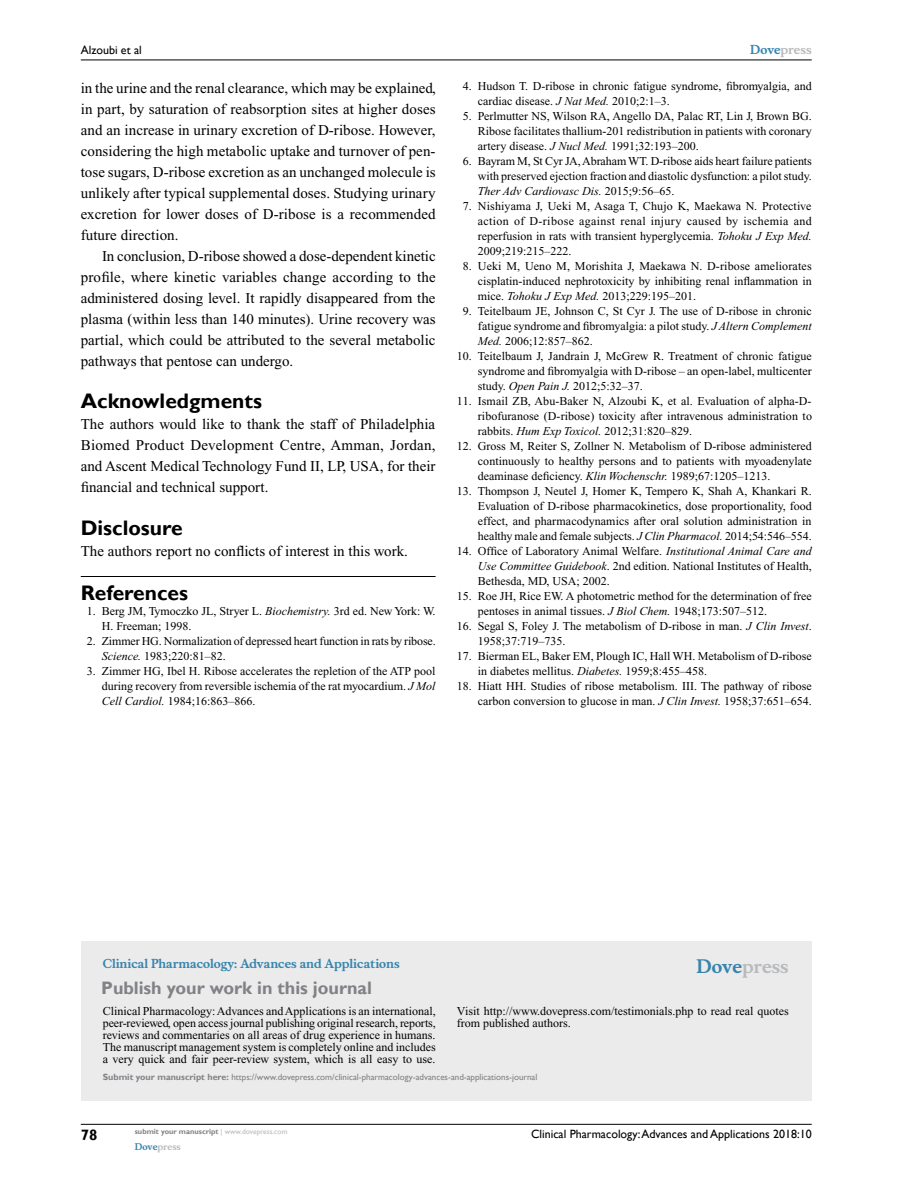
<style>
.page{position:relative;width:918px;height:1188px;background:#fff}
.page>*{position:absolute;margin:0;border:0;box-sizing:border-box;transform-origin:0 0}
.t1{font:700 21px "Gill Sans";color:#000}
.t2{font:700 18px "Gill Sans";color:#808285}
.t3{font:700 18px "Musee";color:#b8babc}
.t4{font:15px/21px "Times New Roman";color:#000;text-align:justify}
.t5{font:700 15px "Gill Sans";color:#000}
.t6{font:12px/15px "Times New Roman";color:#000;text-align:justify}
.t7{font:12px "Gill Sans";color:#000}
.t8{font:700 12px "Musee";color:#3785ad}
.t9{font:700 12px "Musee";color:#b8babc}
.t10{font:9px "Gill Sans";color:#808285}
.t11{font:700 9px "Musee";color:#b8babc}
.t12{font:700 7.5px "Gill Sans";color:#808285}
.s1{font-style:italic}
.s2{color:#3785ad}
.s3{font-weight:700}
.s4{font-weight:400;color:#b8babc}
</style>
<div class="page">
<div style="left:81px;top:941px;width:731px;height:160px;background:#ebebec"></div>
<hr style="left:81px;top:1124px;width:731px;height:1px;background:#000">
<hr style="left:81px;top:60px;width:731px;height:1px;background:#000">
<hr style="left:81px;top:576px;width:355px;height:1px;background:#000">
<p class="t7" style="left:81px;top:43px;width:63px">Alzoubi et al</p>
<p class="t4" style="left:81px;top:77px;width:357px">in the urine and the renal clearance, which may be explained, in part, by saturation of reabsorption sites at higher doses and an increase in urinary excretion of D-ribose. However, considering the high metabolic uptake and turnover of pen&shy;tose sugars, D-ribose excretion as an unchanged molecule is unlikely after typical supplemental doses. Studying urinary excretion for lower doses of D-ribose is a recommended future direction.</p>
<p class="t4" style="left:81px;top:245px;width:357px;text-indent:21px">In conclusion, D-ribose showed a dose-dependent kinetic profile, where kinetic variables change according to the administered dosing level. It rapidly disappeared from the plasma (within less than 140 minutes). Urine recovery was partial, which could be attributed to the several metabolic pathways that pentose can undergo.</p>
<h1 class="t1" style="left:81px;top:388px;width:183px">Acknowledgments</h1>
<p class="t4" style="left:81px;top:413px;width:356px">The authors would like to thank the staff of Philadelphia Biomed Product Development Centre, Amman, Jordan, and Ascent Medical Technology Fund II, LP, USA, for their financial and technical support.</p>
<h1 class="t1" style="left:81px;top:515px;width:103px">Disclosure</h1>
<p class="t4" style="left:81px;top:541px;width:329px">The authors report no conflicts of interest in this work.</p>
<h1 class="t1" style="left:81px;top:580px;width:109px">References</h1>
<p class="t6" style="left:102px;top:603px;width:335px;text-indent:-15px">1. Berg JM, Tymoczko JL, Stryer L. <span class="s1">Biochemistry.</span> 3rd ed. New York: W.<br>H. Freeman; 1998.</p>
<p class="t6" style="left:102px;top:633px;width:335px;text-indent:-15px">2. Zimmer HG. Normalization of depressed heart function in rats by ribose.<br><span class="s1">Science.</span> 1983;220:81–82.</p>
<p class="t6" style="left:102px;top:663px;width:335px;text-indent:-15px">3. Zimmer HG, Ibel H. Ribose accelerates the repletion of the ATP pool during recovery from reversible ischemia of the rat myocardium. <span class="s1">J Mol Cell Cardiol.</span> 1984;16:863–866.</p>
<p class="t9" style="left:750px;top:43px;width:63px"><span class="s2">Dove</span>press</p>
<p class="t6" style="left:478px;top:79px;width:335px;text-indent:-15px">4. Hudson T. D-ribose in chronic fatigue syndrome, fibromyalgia, and cardiac disease. <span class="s1">J Nat Med.</span> 2010;2:1–3.</p>
<p class="t6" style="left:478px;top:109px;width:335px;text-indent:-15px">5. Perlmutter NS, Wilson RA, Angello DA, Palac RT, Lin J, Brown BG.<br>Ribose facilitates thallium-201 redistribution in patients with coronary artery disease. <span class="s1">J Nucl Med.</span> 1991;32:193–200.</p>
<p class="t6" style="left:478px;top:154px;width:335px;text-indent:-15px">6. Bayram M, St Cyr JA, Abraham WT. D-ribose aids heart failure patients with preserved ejection fraction and diastolic dysfunction: a pilot study.<br><span class="s1">Ther Adv Cardiovasc Dis.</span> 2015;9:56–65.</p>
<p class="t6" style="left:478px;top:199px;width:335px;text-indent:-15px">7. Nishiyama J, Ueki M, Asaga T, Chujo K, Maekawa N. Protective action of D-ribose against renal injury caused by ischemia and reperfusion in rats with transient hyperglycemia. <span class="s1">Tohoku J Exp Med.<br></span>2009;219:215–222.</p>
<p class="t6" style="left:478px;top:259px;width:335px;text-indent:-15px">8. Ueki M, Ueno M, Morishita J, Maekawa N. D-ribose ameliorates cisplatin-induced nephrotoxicity by inhibiting renal inflammation in mice. <span class="s1">Tohoku J Exp Med.</span> 2013;229:195–201.</p>
<p class="t6" style="left:478px;top:304px;width:335px;text-indent:-15px">9. Teitelbaum JE, Johnson C, St Cyr J. The use of D-ribose in chronic fatigue syndrome and fibromyalgia: a pilot study. <span class="s1">J Altern Complement Med.</span> 2006;12:857–862.</p>
<p class="t6" style="left:478px;top:349px;width:336px;text-indent:-21px">10. Teitelbaum J, Jandrain J, McGrew R. Treatment of chronic fatigue syndrome and fibromyalgia with D-ribose – an open-label, multicenter study. <span class="s1">Open Pain J.</span> 2012;5:32–37.</p>
<p class="t6" style="left:478px;top:394px;width:336px;text-indent:-21px">11. Ismail ZB, Abu-Baker N, Alzoubi K, et al. Evaluation of alpha-D&shy;ribofuranose (D-ribose) toxicity after intravenous administration to rabbits. <span class="s1">Hum Exp Toxicol.</span> 2012;31:820–829.</p>
<p class="t6" style="left:478px;top:439px;width:336px;text-indent:-21px">12. Gross M, Reiter S, Zollner N. Metabolism of D-ribose administered continuously to healthy persons and to patients with myoadenylate deaminase deficiency. <span class="s1">Klin Wochenschr.</span> 1989;67:1205–1213.</p>
<p class="t6" style="left:478px;top:484px;width:335px;text-indent:-21px">13. Thompson J, Neutel J, Homer K, Tempero K, Shah A, Khankari R.<br>Evaluation of D-ribose pharmacokinetics, dose proportionality, food effect, and pharmacodynamics after oral solution administration in healthy male and female subjects. <span class="s1">J Clin Pharmacol.</span> 2014;54:546–554.</p>
<p class="t6" style="left:478px;top:544px;width:335px;text-indent:-21px">14. Office of Laboratory Animal Welfare. <span class="s1">Institutional Animal Care and Use Committee Guidebook</span>. 2nd edition. National Institutes of Health, Bethesda, MD, USA; 2002.</p>
<p class="t6" style="left:478px;top:589px;width:335px;text-indent:-21px">15. Roe JH, Rice EW. A photometric method for the determination of free pentoses in animal tissues. <span class="s1">J Biol Chem.</span> 1948;173:507–512.</p>
<p class="t6" style="left:478px;top:619px;width:335px;text-indent:-21px">16. Segal S, Foley J. The metabolism of D-ribose in man. <span class="s1">J Clin Invest</span>.<br>1958;37:719–735.</p>
<p class="t6" style="left:478px;top:649px;width:335px;text-indent:-21px">17. Bierman EL, Baker EM, Plough IC, Hall WH. Metabolism of D-ribose in diabetes mellitus. <span class="s1">Diabetes.</span> 1959;8:455–458.</p>
<p class="t6" style="left:457px;top:679px;width:356px;text-align:right">18. Hiatt HH. Studies of ribose metabolism. III. The pathway of ribose carbon conversion to glucose in man. <span class="s1">J Clin Invest.</span> 1958;37:651–654.</p>
<p class="t8" style="left:103px;top:956px;width:298px">Clinical Pharmacology: Advances and Applications</p>
<h2 class="t2" style="left:101px;top:977px;width:272px">Publish your work in this journal</h2>
<h2 class="t3" style="left:697px;top:955px;width:94px"><span class="s2">Dove</span>press</h2>
<p class="t6" style="left:103px;top:1005px;width:335px;line-height:12px">Clinical Pharmacology: Advances and Applications is an international, peer-reviewed, open access journal publishing original research, reports, reviews and commentaries on all areas of drug experience in humans.<br>The manuscript management system is completely online and includes a very quick and fair peer-review system, which is all easy to use.</p>
<p class="t6" style="left:457px;top:1005px;width:333px;line-height:12px">Visit http://www.dovepress.com/testimonials.php to read real quotes from published authors.</p>
<p class="t10" style="left:103px;top:1072px;width:436px"><span class="s3">Submit your manuscript here:</span> https://www.dovepress.com/clinical-pharmacology-advances-and-applications-journal</p>
<p class="t5" style="left:81px;top:1126px;width:18px">78</p>
<p class="t12" style="left:135px;top:1127px;width:154px">submit your manuscript <span class="s4">| www.dovepress.com</span></p>
<p class="t11" style="left:135px;top:1141px;width:48px"><span class="s2">Dove</span>press</p>
<p class="t7" style="left:531px;top:1127px;width:282px">Clinical Pharmacology: Advances and Applications 2018:10</p>
</div>
